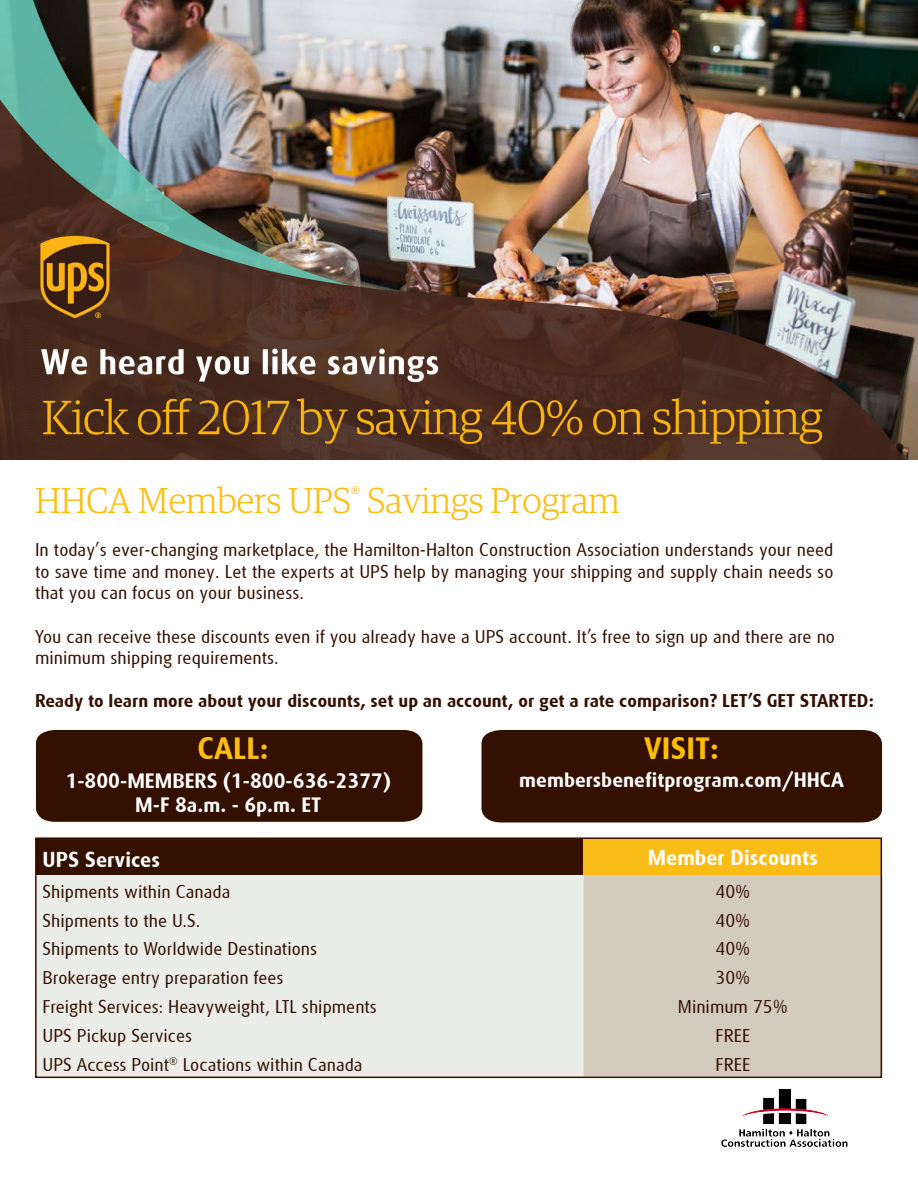
<style>
.page{position:relative;width:918px;height:1188px;background:#fff}
.page>*{position:absolute;margin:0;border:0;box-sizing:border-box;transform-origin:0 0}
.t1{font:300 36px "Guardian Egyp";color:#fdbe12}
.t2{font:700 30px "UPS Sans";color:#ffbf00}
.t3{font:700 30px "UPS Sans";color:#fdbe12}
.t4{font:700 21px "UPS Sans";color:#fff}
.t5{font:700 20.25px/24.3px "UPS Sans";color:#fff;text-align:center}
.t6{font:18px/21.6px "UPS Sans";color:#331000;text-align:justify}
.t7{font:700 18px "UPS Sans";color:#331000}
</style>
<div class="page">
<img style="left:0;top:0;width:918px;height:460px">
<div style="left:36px;top:730px;width:386px;height:92px;background:#331000"></div>
<div style="left:482px;top:730px;width:400px;height:92px;background:#331000"></div>
<div style="left:37px;top:839px;width:547px;height:36px;background:#331000"></div>
<div style="left:584px;top:839px;width:298px;height:36px;background:#fabd17"></div>
<div style="left:38px;top:875px;width:546px;height:200px;background:#ebeee8"></div>
<div style="left:584px;top:875px;width:295px;height:200px;background:#d3cbbe"></div>
<div style="left:35px;top:837px;width:847px;height:241px;border:2px solid #331000"></div>
<img style="left:721px;top:1089px;width:127px;height:58px">
<p class="t1" style="left:35px;top:477px;width:586px">HHCA Members UPS<sup>®</sup> Savings Program</p>
<p class="t6" style="left:35px;top:539px;width:800px">In today’s ever-changing marketplace, the Hamilton-Halton Construction Association understands your need to save time and money. Let the experts at UPS help by managing your shipping and supply chain needs so that you can focus on your business.</p>
<p class="t6" style="left:35px;top:625px;width:801px">You can receive these discounts even if you already have a UPS account. It’s free to sign up and there are no minimum shipping requirements.</p>
<p class="t7" style="left:35px;top:691px;width:841px">Ready to learn more about your discounts, set up an account, or get a rate comparison? LET’S GET STARTED:</p>
<p class="t3" style="left:197px;top:731px;width:73px">CALL:</p>
<p class="t5" style="left:65px;top:769px;width:327px">1-800-MEMBERS (1-800-636-2377)<br>M-F 8a.m. - 6p.m. ET</p>
<p class="t4" style="left:43px;top:847px;width:119px">UPS Services</p>
<p class="t4" style="left:648px;top:845px;width:172px">Member Discounts</p>
<p class="t6" style="left:43px;top:881px;width:189px">Shipments within Canada</p>
<p class="t6" style="left:716px;top:881px;width:36px">40%</p>
<p class="t6" style="left:43px;top:909px;width:159px">Shipments to the U.S.</p>
<p class="t6" style="left:716px;top:909px;width:36px">40%</p>
<p class="t6" style="left:43px;top:938px;width:276px">Shipments to Worldwide Destinations</p>
<p class="t6" style="left:716px;top:938px;width:36px">40%</p>
<p class="t6" style="left:43px;top:967px;width:243px">Brokerage entry preparation fees</p>
<p class="t6" style="left:716px;top:967px;width:36px">30%</p>
<p class="t6" style="left:43px;top:996px;width:336px">Freight Services: Heavyweight, LTL shipments</p>
<p class="t6" style="left:678px;top:996px;width:111px">Minimum 75%</p>
<p class="t6" style="left:43px;top:1025px;width:151px">UPS Pickup Services</p>
<p class="t6" style="left:716px;top:1025px;width:36px">FREE</p>
<p class="t6" style="left:43px;top:1053px;width:322px">UPS Access Point<sup>®</sup> Locations within Canada</p>
<p class="t6" style="left:716px;top:1053px;width:36px">FREE</p>
<h2 class="t2" style="left:644px;top:731px;width:76px">VISIT:</h2>
<p class="t5" style="left:519px;top:768px;width:326px">membersbenefitprogram.com/HHCA</p>
</div>
